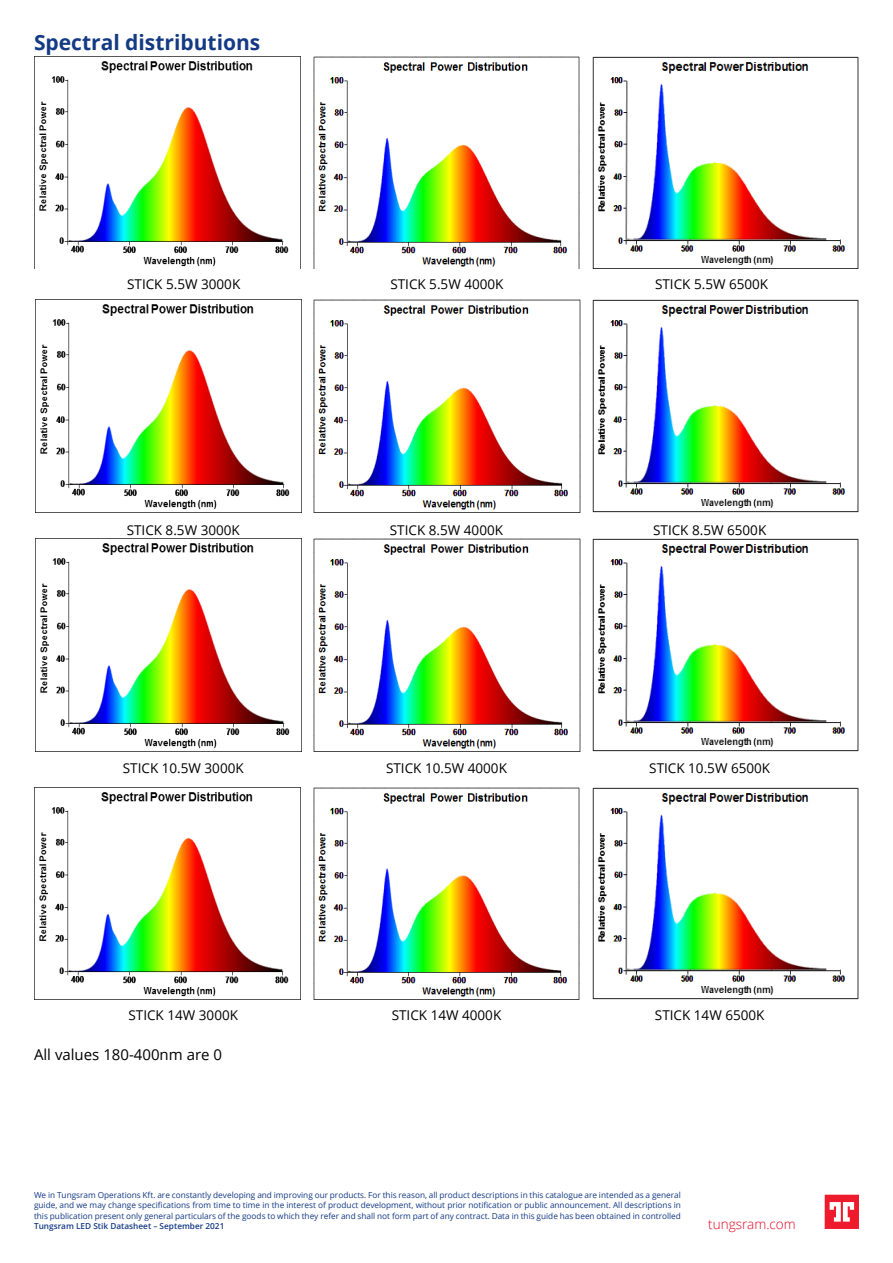
<style>
.page{position:relative;width:893px;height:1263px;background:#fff}
.page>*{position:absolute;margin:0;border:0;box-sizing:border-box;transform-origin:0 0}
.t1{font:700 21px "Open Sans";color:#143a84}
.t2{font:15px "Open Sans";color:#000}
.t3{font:13.5px "Open Sans";color:#000}
.t4{font:300 13.5px "Open Sans";color:#e4051f}
.t5{font:8.25px/10.5px "Open Sans";color:#143a84;text-align:justify}
.t6{font:600 8.25px "Open Sans";color:#143a84}
</style>
<div class="page">
<svg style="left:825px;top:1195px;width:34px;height:34px"></svg>
<img style="left:34px;top:56px;width:267px;height:213px">
<img style="left:313px;top:56px;width:267px;height:213px">
<img style="left:592px;top:56px;width:267px;height:213px">
<img style="left:35px;top:300px;width:267px;height:212px">
<img style="left:314px;top:300px;width:266px;height:212px">
<img style="left:592px;top:300px;width:267px;height:212px">
<img style="left:35px;top:539px;width:267px;height:212px">
<img style="left:314px;top:539px;width:266px;height:212px">
<img style="left:592px;top:539px;width:267px;height:212px">
<img style="left:34px;top:787px;width:267px;height:212px">
<img style="left:313px;top:787px;width:267px;height:212px">
<img style="left:592px;top:787px;width:267px;height:212px">
<h1 class="t1" style="left:34px;top:28px;width:228px">Spectral distributions</h1>
<h3 class="t3" style="left:127px;top:275px;width:115px">STICK 5.5W 3000K</h3>
<h3 class="t3" style="left:390px;top:275px;width:115px">STICK 5.5W 4000K</h3>
<h3 class="t3" style="left:655px;top:275px;width:115px">STICK 5.5W 6500K</h3>
<h3 class="t3" style="left:127px;top:521px;width:115px">STICK 8.5W 3000K</h3>
<h3 class="t3" style="left:390px;top:521px;width:115px">STICK 8.5W 4000K</h3>
<h3 class="t3" style="left:653px;top:521px;width:115px">STICK 8.5W 6500K</h3>
<h3 class="t3" style="left:123px;top:758px;width:122px">STICK 10.5W 3000K</h3>
<h3 class="t3" style="left:386px;top:758px;width:122px">STICK 10.5W 4000K</h3>
<h3 class="t3" style="left:649px;top:758px;width:122px">STICK 10.5W 6500K</h3>
<h3 class="t3" style="left:128px;top:1006px;width:111px">STICK 14W 3000K</h3>
<h3 class="t3" style="left:392px;top:1006px;width:111px">STICK 14W 4000K</h3>
<h3 class="t3" style="left:655px;top:1006px;width:111px">STICK 14W 6500K</h3>
<h2 class="t2" style="left:34px;top:1044px;width:190px">All values 180-400nm are 0</h2>
<p class="t5" style="left:34px;top:1189px;width:648px">We in Tungsram Operations Kft. are constantly developing and improving our products. For this reason, all product descriptions in this catalogue are intended as a general guide, and we may change specifications from time to time in the interest of product development, without prior notification or public announcement. All descriptions in this publication present only general particulars of the goods to which they refer and shall not form part of any contract. Data in this guide has been obtained in controlled</p>
<p class="t6" style="left:34px;top:1220px;width:192px">Tungsram LED Stik Datasheet – September 2021</p>
<h3 class="t4" style="left:708px;top:1214px;width:89px">tungsram.com</h3>
</div>
